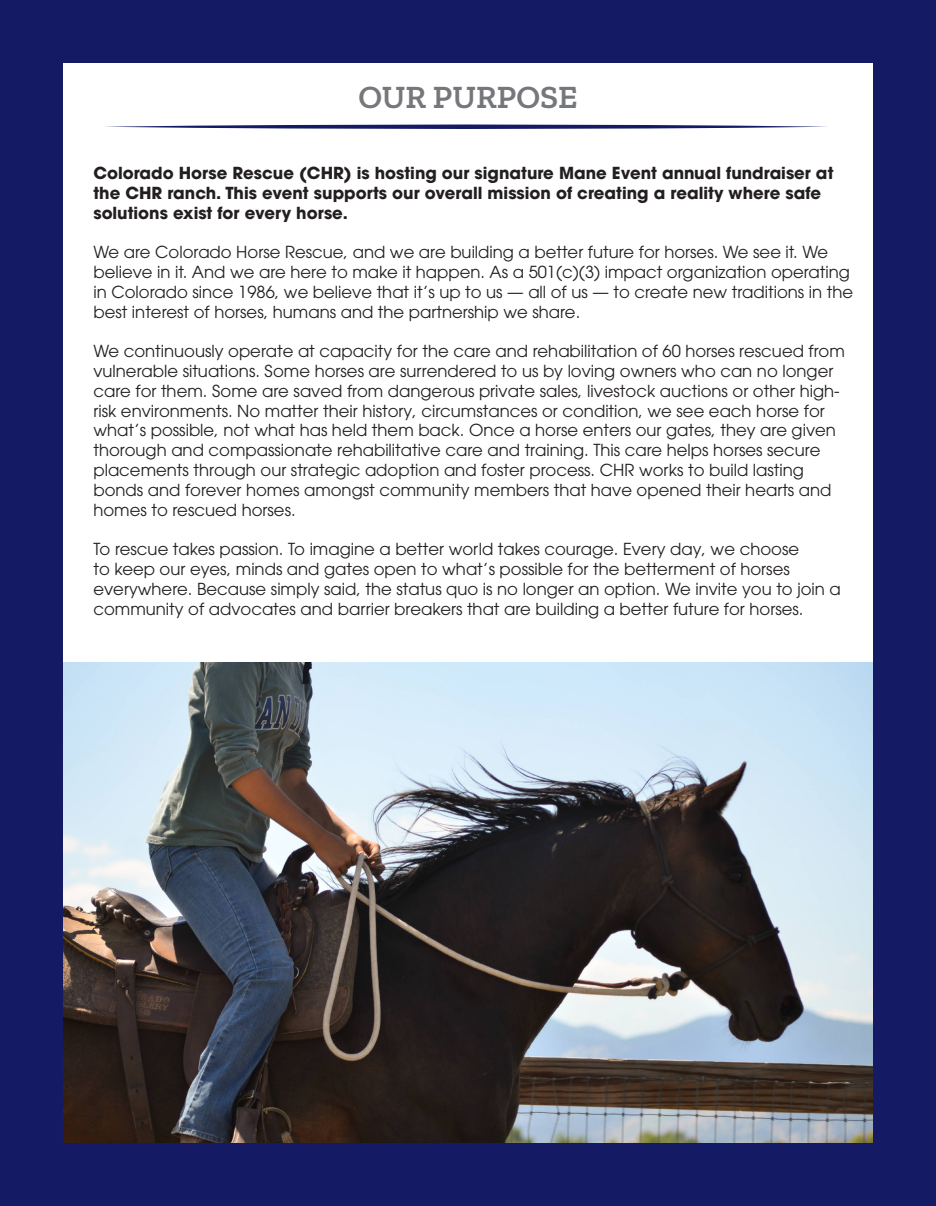
<style>
.page{position:relative;width:936px;height:1206px;background:#141b64}
.page>*{position:absolute;margin:0;border:0;box-sizing:border-box;transform-origin:0 0}
.t1{font:600 33px "Zilla Slab";color:#75777b}
.t2{font:16.5px/19.8px "ITC Avant Garde Pro";color:#231f20}
.t3{font:700 16.5px/19.8px "ITC Avant Garde Pro";color:#231f20}
</style>
<div class="page">
<div style="left:63px;top:63px;width:810px;height:1080px;background:#fff"></div>
<svg style="left:105px;top:125px;width:722px;height:4px;background:#565b8f"></svg>
<img style="left:63px;top:663px;width:810px;height:480px">
<p class="t1" style="left:358px;top:79px;width:221px">OUR PURPOSE</p>
<p class="t3" style="left:93px;top:163px;width:742px">Colorado Horse Rescue (CHR) is hosting our signature Mane Event annual fundraiser at the CHR ranch. This event supports our overall mission of creating a reality where safe solutions exist for every horse.</p>
<p class="t2" style="left:93px;top:242px;width:761px">We are Colorado Horse Rescue, and we are building a better future for horses. We see it. We believe in it. And we are here to make it happen. As a 501(c)(3) impact organization operating in Colorado since 1986, we believe that it’s up to us — all of us — to create new traditions in the best interest of horses, humans and the partnership we share.</p>
<p class="t2" style="left:93px;top:341px;width:753px">We continuously operate at capacity for the care and rehabilitation of 60 horses rescued from vulnerable situations. Some horses are surrendered to us by loving owners who can no longer care for them. Some are saved from dangerous private sales, livestock auctions or other high&shy;risk environments. No matter their history, circumstances or condition, we see each horse for what’s possible, not what has held them back. Once a horse enters our gates, they are given thorough and compassionate rehabilitative care and training. This care helps horses secure placements through our strategic adoption and foster process. CHR works to build lasting bonds and forever homes amongst community members that have opened their hearts and homes to rescued horses.</p>
<p class="t2" style="left:93px;top:539px;width:749px">To rescue takes passion. To imagine a better world takes courage. Every day, we choose<br>to keep our eyes, minds and gates open to what’s possible for the betterment of horses everywhere. Because simply said, the status quo is no longer an option. We invite you to join a community of advocates and barrier breakers that are building a better future for horses.</p>
</div>
